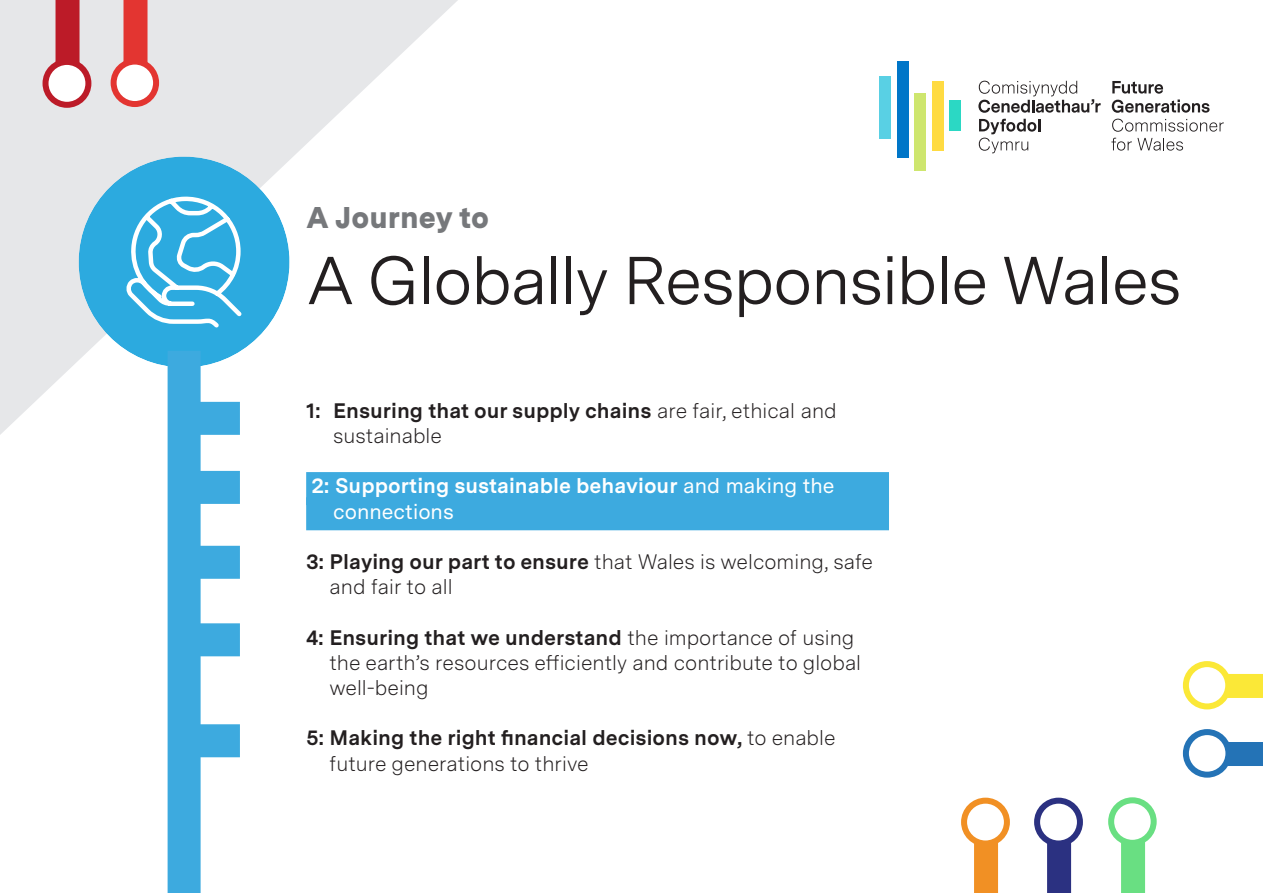
<style>
.page{position:relative;width:1263px;height:893px;background:#fff}
.page>*{position:absolute;margin:0;border:0;box-sizing:border-box;transform-origin:0 0}
.t1{font:67.5px "Messina Sans";letter-spacing:-.02em;color:#231f20}
.t2{font:900 30px "Messina Sans";color:#76787b}
.t3{font:300 21px/25.2px "Messina Sans";color:#231f20}
.t4{font:700 21px/25.2px "Messina Sans";color:#231f20}
.t5{font:700 21px "Messina Sans";color:#fff}
.t6{font:21px "Messina Sans";color:#fff}
.s1{font-weight:300}
.s2{font-weight:400}
.s3{font-weight:700}
</style>
<div class="page">
<svg style="left:0;top:0;width:458px;height:435px"></svg>
<div style="left:879px;top:76px;width:12px;height:62px;background:#59d0e4"></div>
<div style="left:897px;top:61px;width:11px;height:96px;background:#0076c8"></div>
<div style="left:914px;top:93px;width:12px;height:78px;background:#cee66e"></div>
<div style="left:932px;top:81px;width:11px;height:69px;background:#ffdb42"></div>
<div style="left:949px;top:100px;width:12px;height:30px;background:#2bd8c4"></div>
<svg style="left:1112px;top:81px;width:51px;height:13px"></svg>
<svg style="left:1112px;top:100px;width:97px;height:13px"></svg>
<svg style="left:1112px;top:119px;width:112px;height:13px"></svg>
<svg style="left:1111px;top:138px;width:72px;height:13px"></svg>
<svg style="left:978px;top:81px;width:123px;height:32px"></svg>
<svg style="left:979px;top:119px;width:61px;height:34px"></svg>
<div style="left:56px;top:0;width:24px;height:63px;background:#bc1b28"></div>
<div style="left:46px;top:62px;width:42px;height:43px;background:#fff;border-radius:50%"></div>
<div style="left:43px;top:59px;width:48px;height:49px;border:6px solid #bc1b28;border-radius:50%"></div>
<div style="left:1227px;top:674px;width:36px;height:24px;background:#fbe837"></div>
<div style="left:1183px;top:661px;width:48px;height:48px;border:6px solid #fbe837;border-radius:50%"></div>
<div style="left:1227px;top:742px;width:36px;height:24px;background:#2473b6"></div>
<div style="left:1183px;top:729px;width:48px;height:49px;border:6px solid #2473b6;border-radius:50%"></div>
<div style="left:1121px;top:842px;width:24px;height:51px;background:#69df82"></div>
<svg style="left:1111px;top:800px;width:43px;height:43px"></svg>
<div style="left:1108px;top:797px;width:49px;height:49px;border:6px solid #69df82;border-radius:50%"></div>
<div style="left:176px;top:402px;width:64px;height:33px;background:#3daadf"></div>
<div style="left:176px;top:471px;width:64px;height:33px;background:#3daadf"></div>
<div style="left:176px;top:546px;width:64px;height:33px;background:#3daadf"></div>
<div style="left:176px;top:623px;width:64px;height:33px;background:#3daadf"></div>
<div style="left:176px;top:724px;width:64px;height:33px;background:#3daadf"></div>
<div style="left:306px;top:472px;width:583px;height:33px;background:#3daadf"></div>
<div style="left:306px;top:497px;width:583px;height:33px;background:#3daadf"></div>
<div style="left:123px;top:0;width:24px;height:63px;background:#e33531"></div>
<div style="left:114px;top:62px;width:42px;height:42px;background:#fff;border-radius:50%"></div>
<div style="left:111px;top:59px;width:48px;height:48px;border:6px solid #e33531;border-radius:50%"></div>
<div style="left:1047px;top:842px;width:24px;height:51px;background:#2b3181"></div>
<div style="left:1034px;top:798px;width:49px;height:48px;border:6px solid #2b3181;border-radius:50%"></div>
<div style="left:974px;top:842px;width:24px;height:51px;background:#f19024"></div>
<div style="left:961px;top:798px;width:49px;height:48px;border:6px solid #f19024;border-radius:50%"></div>
<svg style="left:79px;top:157px;width:211px;height:210px"></svg>
<div style="left:168px;top:351px;width:33px;height:542px;background:#3daadf"></div>
<p class="t2" style="left:306px;top:199px;width:184px">A Journey to</p>
<p class="t1" style="left:306px;top:240px;width:877px">A Globally Responsible Wales</p>
<p class="t4" style="left:306px;top:399px;width:532px">1: Ensuring that our supply chains <span class="s1">are fair, ethical and</span></p>
<p class="t3" style="left:333px;top:424px;width:110px">sustainable</p>
<p class="t5" style="left:311px;top:473px;width:524px">2: Supporting sustainable behaviour <span class="s2">and making the</span></p>
<p class="t6" style="left:333px;top:499px;width:122px">connections</p>
<p class="t3" style="left:330px;top:550px;width:545px;text-indent:-23px"><span class="s3">3: Playing our part to ensure</span> that Wales is welcoming, safe and fair to all</p>
<p class="t3" style="left:329px;top:625px;width:533px;text-indent:-23px"><span class="s3">4: Ensuring that we understand</span> the importance of using the earth’s resources efficiently and contribute to global well-being</p>
<p class="t4" style="left:329px;top:727px;width:508px;text-indent:-23px">5: Making the right financial decisions now, <span class="s1">to enable future generations to thrive</span></p>
</div>
